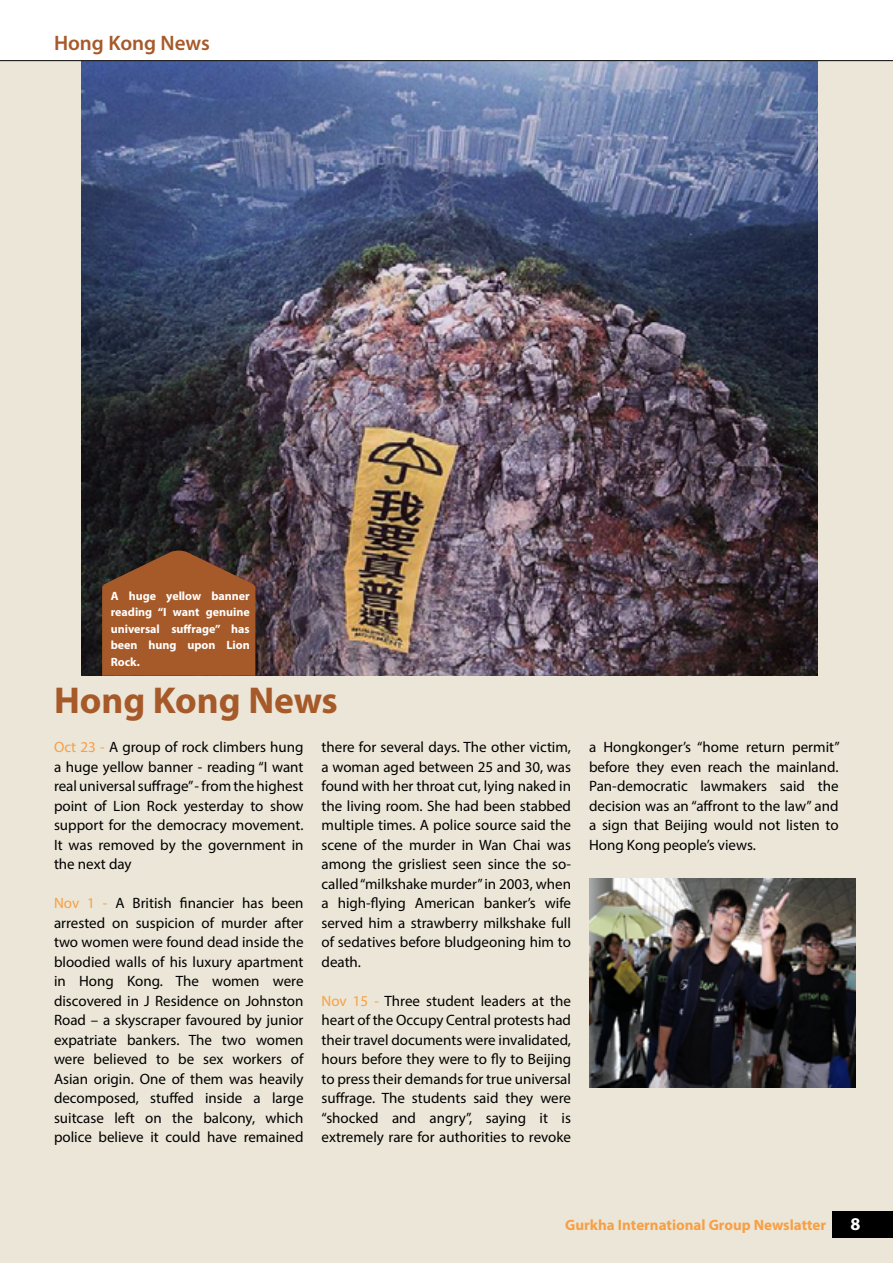
<style>
.page{position:relative;width:893px;height:1263px;background:#ebe6d7}
.page>*{position:absolute;margin:0;border:0;box-sizing:border-box;transform-origin:0 0}
.t1{font:700 37.5px "Myriad Pro";letter-spacing:-.005em;color:#a75a29}
.t2{font:600 21px "Myriad Pro";color:#a75a29}
.t3{font:700 18px "Myriad Pro";color:#fff}
.t4{font:15px/19.5px "Myriad Pro";color:#000;text-align:justify}
.t5{font:700 15px "Myriad Pro";color:#f79f45}
.t6{font:700 12px/16.5px "Myriad Pro";color:#fff;text-align:justify}
.s1{color:#f79f45}
</style>
<div class="page">
<img style="left:82px;top:61px;width:736px;height:615px">
<div style="left:0;top:0;width:893px;height:61px;background:#fff"></div>
<svg style="left:102px;top:550px;width:153px;height:126px;background:#965329"></svg>
<div style="left:833px;top:1211px;width:60px;height:27px;background:#000"></div>
<img style="left:589px;top:879px;width:266px;height:208px">
<h2 class="t2" style="left:54px;top:29px;width:157px">Hong Kong News</h2>
<p class="t6" style="left:111px;top:587px;width:141px">A huge yellow banner reading “I want genuine universal suffrage” has been hung upon Lion Rock.</p>
<h1 class="t1" style="left:54px;top:676px;width:285px">Hong Kong News</h1>
<p class="t4" style="left:54px;top:737px;width:251px"><span class="s1">Oct 23 -</span> A group of rock climbers hung a huge yellow banner - reading “I want real universal suffrage” - from the highest point of Lion Rock yesterday to show support for the democracy movement.<br>It was removed by the government in the next day</p>
<p class="t4" style="left:54px;top:893px;width:251px"><span class="s1">Nov 1 -</span> A British financier has been arrested on suspicion of murder after two women were found dead inside the bloodied walls of his luxury apartment in Hong Kong. The women were discovered in J Residence on Johnston Road – a skyscraper favoured by junior expatriate bankers. The two women were believed to be sex workers of Asian origin. One of them was heavily decomposed, stuffed inside a large suitcase left on the balcony, which police believe it could have remained</p>
<p class="t4" style="left:322px;top:737px;width:251px">there for several days. The other victim, a woman aged between 25 and 30, was found with her throat cut, lying naked in the living room. She had been stabbed multiple times. A police source said the scene of the murder in Wan Chai was among the grisliest seen since the so&shy;called “milkshake murder” in 2003, when a high-flying American banker’s wife served him a strawberry milkshake full of sedatives before bludgeoning him to death.</p>
<p class="t4" style="left:322px;top:990px;width:251px"><span class="s1">Nov 15 -</span> Three student leaders at the heart of the Occupy Central protests had their travel documents were invalidated, hours before they were to fly to Beijing to press their demands for true universal suffrage. The students said they were “shocked and angry”, saying it is extremely rare for authorities to revoke</p>
<p class="t4" style="left:589px;top:737px;width:252px">a Hongkonger’s “home return permit” before they even reach the mainland.<br>Pan-democratic lawmakers said the decision was an “affront to the law” and a sign that Beijing would not listen to Hong Kong people’s views.</p>
<p class="t5" style="left:565px;top:1215px;width:263px">Gurkha International Group Newslatter</p>
<p class="t3" style="left:850px;top:1212px;width:11px">8</p>
</div>
